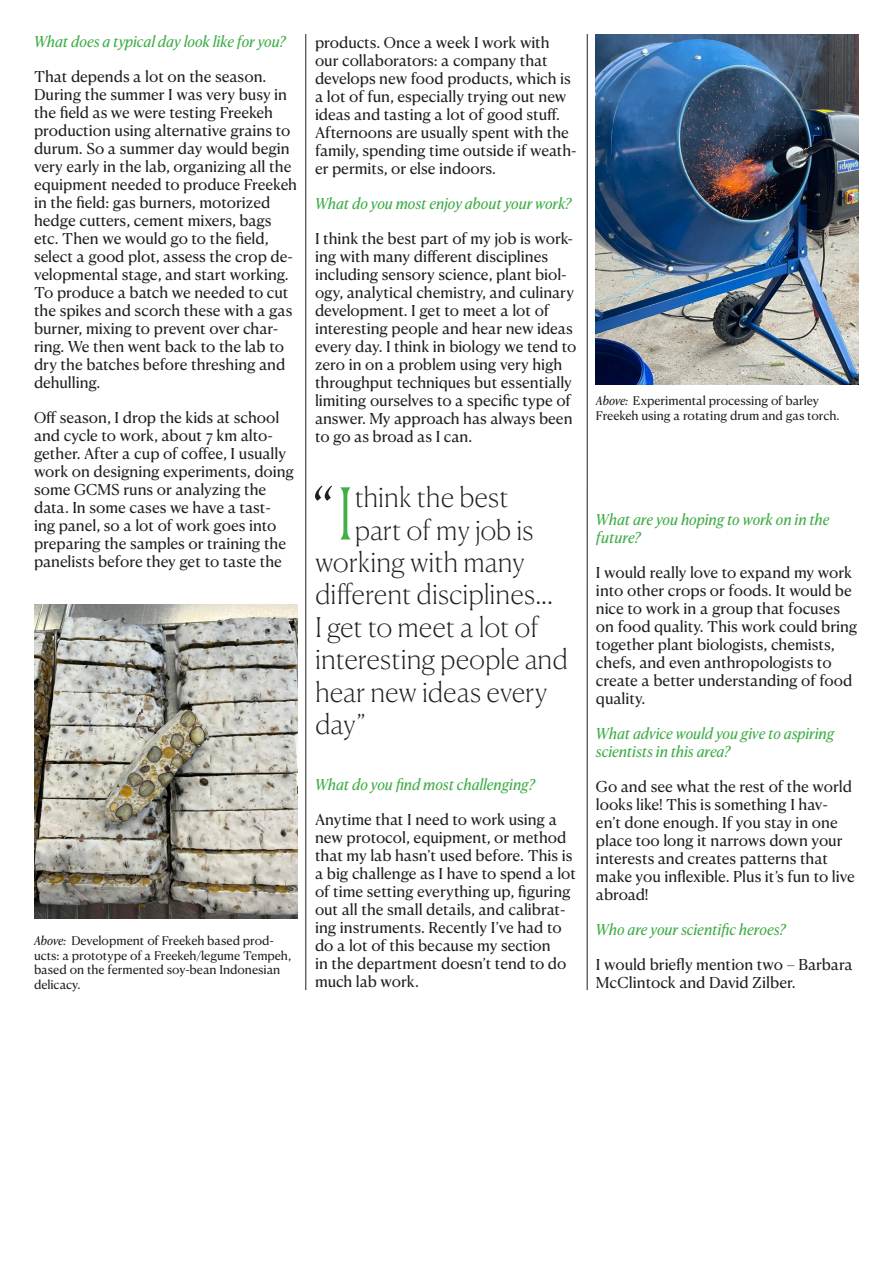
<style>
.page{position:relative;width:893px;height:1263px;background:#fff}
.page>*{position:absolute;margin:0;border:0;box-sizing:border-box;transform-origin:0 0}
.t1{font:100 71.25px "Canela Deck";color:#231f20}
.t2{font:100 27px "Canela Deck";color:#231f20}
.t3{font:15px/18px "Canela Text";letter-spacing:-.005em;color:#231f20}
.t4{font:italic 15px/18px "Canela Text";color:#40ae49}
.t5{font:12px/14.4px "Canela Text";letter-spacing:-.005em;color:#231f20}
.s1{font-style:italic}
.s2{color:#40ae49}
</style>
<div class="page">
<hr style="left:587px;top:34px;width:1px;height:956px;background:#231f20">
<hr style="left:306px;top:34px;width:1px;height:956px;background:#231f20">
<img style="left:596px;top:34px;width:263px;height:350px">
<img style="left:34px;top:604px;width:263px;height:314px">
<p class="t4" style="left:34px;top:31px;width:253px">What does a typical day look like for you?</p>
<p class="t3" style="left:34px;top:65px;width:264px">That depends a lot on the season.<br>During the summer I was very busy in the field as we were testing Freekeh production using alternative grains to durum. So a summer day would begin very early in the lab, organizing all the equipment needed to produce Freekeh in the field: gas burners, motorized hedge cutters, cement mixers, bags etc. Then we would go to the field, select a good plot, assess the crop de&shy;velopmental stage, and start working.<br>To produce a batch we needed to cut the spikes and scorch these with a gas burner, mixing to prevent over char&shy;ring. We then went back to the lab to dry the batches before threshing and dehulling.</p>
<p class="t3" style="left:34px;top:406px;width:261px">Off season, I drop the kids at school and cycle to work, about 7 km alto&shy;gether. After a cup of coffee, I usually work on designing experiments, doing some GCMS runs or analyzing the data. In some cases we have a tast&shy;ing panel, so a lot of work goes into preparing the samples or training the panelists before they get to taste the</p>
<p class="t5" style="left:34px;top:932px;width:259px"><span class="s1">Above:</span> Development of Freekeh based prod&shy;ucts: a prototype of a Freekeh/legume Tempeh, based on the fermented soy-bean Indonesian delicacy.</p>
<p class="t3" style="left:315px;top:31px;width:263px">products. Once a week I work with our collaborators: a company that develops new food products, which is a lot of fun, especially trying out new ideas and tasting a lot of good stuff.<br>Afternoons are usually spent with the family, spending time outside if weath&shy;er permits, or else indoors.</p>
<p class="t4" style="left:315px;top:193px;width:258px">What do you most enjoy about your work?</p>
<p class="t3" style="left:315px;top:227px;width:263px">I think the best part of my job is work&shy;ing with many different disciplines including sensory science, plant biol&shy;ogy, analytical chemistry, and culinary development. I get to meet a lot of interesting people and hear new ideas every day. I think in biology we tend to zero in on a problem using very high throughput techniques but essentially limiting ourselves to a specific type of answer. My approach has always been to go as broad as I can.</p>
<p class="t1" style="left:311px;top:455px;width:46px">“<span class="s2">I</span></p>
<p class="t2" style="left:355px;top:475px;width:155px">think the best</p>
<p class="t2" style="left:355px;top:507px;width:180px">part of my job is</p>
<p class="t2" style="left:315px;top:540px;width:211px">working with many</p>
<p class="t2" style="left:315px;top:572px;width:240px">different disciplines...</p>
<p class="t2" style="left:315px;top:605px;width:226px">I get to meet a lot of</p>
<p class="t2" style="left:315px;top:637px;width:255px">interesting people and</p>
<p class="t2" style="left:315px;top:669px;width:234px">hear new ideas every</p>
<p class="t2" style="left:315px;top:702px;width:52px">day”</p>
<p class="t4" style="left:315px;top:774px;width:221px">What do you find most challenging?</p>
<p class="t3" style="left:315px;top:809px;width:263px">Anytime that I need to work using a new protocol, equipment, or method that my lab hasn’t used before. This is a big challenge as I have to spend a lot of time setting everything up, figuring out all the small details, and calibrat&shy;ing instruments. Recently I’ve had to do a lot of this because my section<br>in the department doesn’t tend to do much lab work.</p>
<p class="t5" style="left:596px;top:392px;width:245px"><span class="s1">Above:</span> Experimental processing of barley<br>Freekeh using a rotating drum and gas torch.</p>
<p class="t4" style="left:596px;top:509px;width:235px">What are you hoping to work on in the future?</p>
<p class="t3" style="left:596px;top:561px;width:263px">I would really love to expand my work into other crops or foods. It would be nice to work in a group that focuses on food quality. This work could bring together plant biologists, chemists, chefs, and even anthropologists to create a better understanding of food quality.</p>
<p class="t4" style="left:596px;top:723px;width:240px">What advice would you give to aspiring scientists in this area?</p>
<p class="t3" style="left:596px;top:775px;width:260px">Go and see what the rest of the world looks like! This is something I hav&shy;en’t done enough. If you stay in one place too long it narrows down your interests and creates patterns that make you inflexible. Plus it’s fun to live abroad!</p>
<p class="t4" style="left:596px;top:919px;width:191px">Who are your scientific heroes?</p>
<p class="t3" style="left:596px;top:953px;width:259px">I would briefly mention two – Barbara<br>McClintock and David Zilber.</p>
</div>
